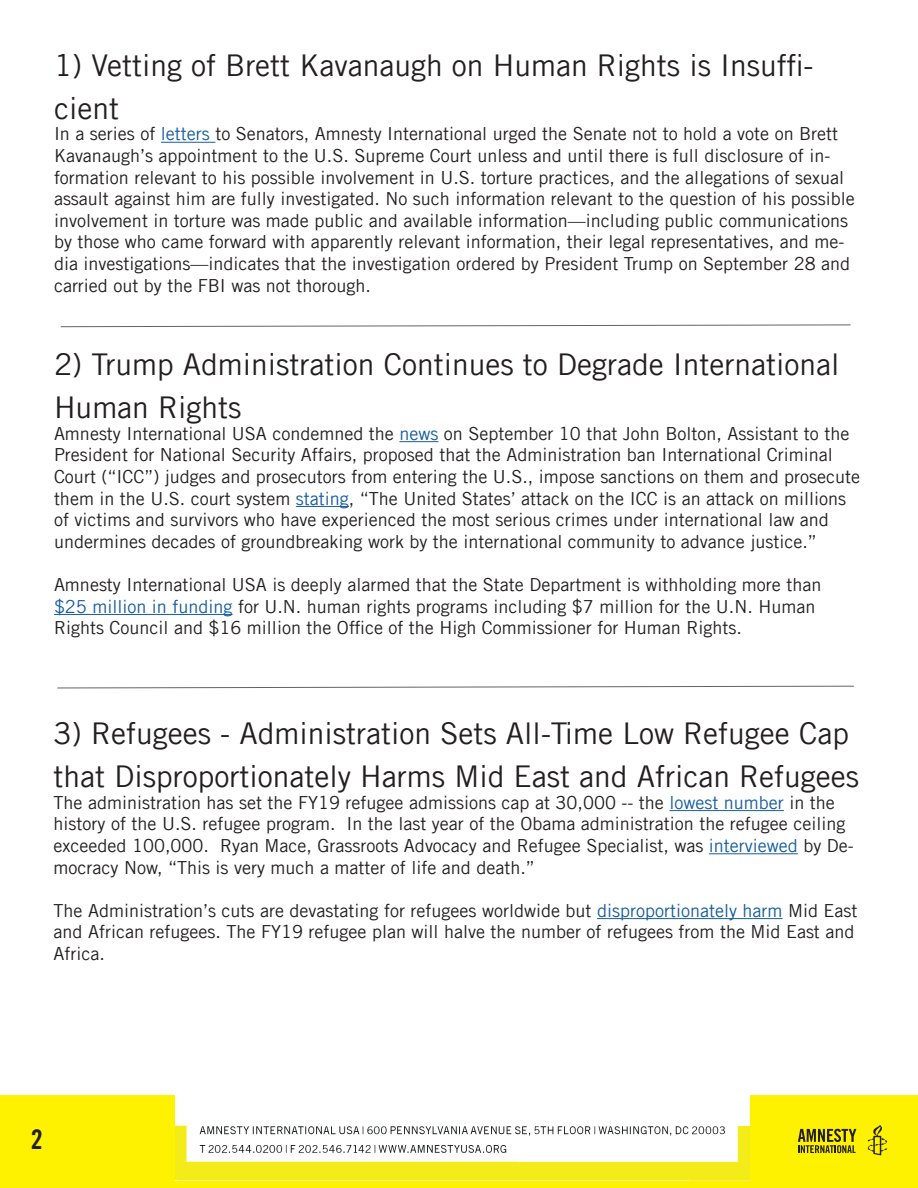
<style>
.page{position:relative;width:918px;height:1188px;background:#fff}
.page>*{position:absolute;margin:0;border:0;box-sizing:border-box;transform-origin:0 0}
.t1{font:30px/43.2px "Amnesty Trade Gothic";color:#231f20}
.t2{font:27px "Amnesty Trade Gothic Bd Cn 20";color:#231f20}
.t3{font:18px/21.6px "Amnesty Trade Gothic";color:#231f20}
.s1{color:#175d9e}
</style>
<div class="page">
<div style="left:0;top:1095px;width:918px;height:93px;background:#fef200"></div>
<svg style="left:867px;top:1125px;width:20px;height:30px"></svg>
<svg style="left:798px;top:1129px;width:58px;height:24px"></svg>
<img style="left:175px;top:1095px;width:574px;height:86px">
<hr style="left:161px;top:142px;width:54px;height:1px;background:#175d9e">
<svg style="left:60px;top:324px;width:791px;height:3px"></svg>
<hr style="left:399px;top:441px;width:39px;height:1px;background:#175d9e">
<hr style="left:296px;top:506px;width:53px;height:1px;background:#175d9e">
<hr style="left:54px;top:614px;width:179px;height:1px;background:#175d9e">
<hr style="left:669px;top:810px;width:115px;height:1px;background:#175d9e">
<hr style="left:709px;top:853px;width:89px;height:1px;background:#175d9e">
<hr style="left:597px;top:918px;width:186px;height:1px;background:#175d9e">
<svg style="left:57px;top:685px;width:797px;height:4px"></svg>
<p class="t1" style="left:54px;top:43px;width:761px">1) Vetting of Brett Kavanaugh on Human Rights is Insuffi&shy;cient</p>
<p class="t3" style="left:54px;top:123px;width:802px">In a series of <span class="s1">letters</span> to Senators, Amnesty International urged the Senate not to hold a vote on Brett Kavanaugh’s appointment to the U.S. Supreme Court unless and until there is full disclosure of in&shy;formation relevant to his possible involvement in U.S. torture practices, and the allegations of sexual assault against him are fully investigated. No such information relevant to the question of his possible involvement in torture was made public and available information—including public communications by those who came forward with apparently relevant information, their legal representatives, and me&shy;dia investigations—indicates that the investigation ordered by President Trump on September 28 and carried out by the FBI was not thorough.</p>
<p class="t1" style="left:54px;top:342px;width:787px">2) Trump Administration Continues to Degrade International<br>Human Rights</p>
<p class="t3" style="left:54px;top:422px;width:808px">Amnesty International USA condemned the <span class="s1">news</span> on September 10 that John Bolton, Assistant to the President for National Security Affairs, proposed that the Administration ban International Criminal Court (“ICC”) judges and prosecutors from entering the U.S., impose sanctions on them and prosecute them in the U.S. court system <span class="s1">stating</span>, “The United States’ attack on the ICC is an attack on millions of victims and survivors who have experienced the most serious crimes under international law and undermines decades of groundbreaking work by the international community to advance justice.”</p>
<p class="t3" style="left:54px;top:574px;width:769px">Amnesty International USA is deeply alarmed that the State Department is withholding more than <span class="s1">$25 million in funding</span> for U.N. human rights programs including $7 million for the U.N. Human<br>Rights Council and $16 million the Office of the High Commissioner for Human Rights.</p>
<p class="t1" style="left:54px;top:711px;width:807px">3) Refugees - Administration Sets All-Time Low Refugee Cap that Disproportionately Harms Mid East and African Refugees</p>
<p class="t3" style="left:54px;top:791px;width:802px">The administration has set the FY19 refugee admissions cap at 30,000 -- the <span class="s1">lowest number</span> in the history of the U.S. refugee program. In the last year of the Obama administration the refugee ceiling exceeded 100,000. Ryan Mace, Grassroots Advocacy and Refugee Specialist, was <span class="s1">interviewed</span> by De&shy;mocracy Now, “This is very much a matter of life and death.”</p>
<p class="t3" style="left:54px;top:899px;width:805px">The Administration’s cuts are devastating for refugees worldwide but <span class="s1">disproportionately harm</span> Mid East and African refugees. The FY19 refugee plan will halve the number of refugees from the Mid East and<br>Africa.</p>
<p class="t2" style="left:31px;top:1123px;width:13px">2</p>
</div>
